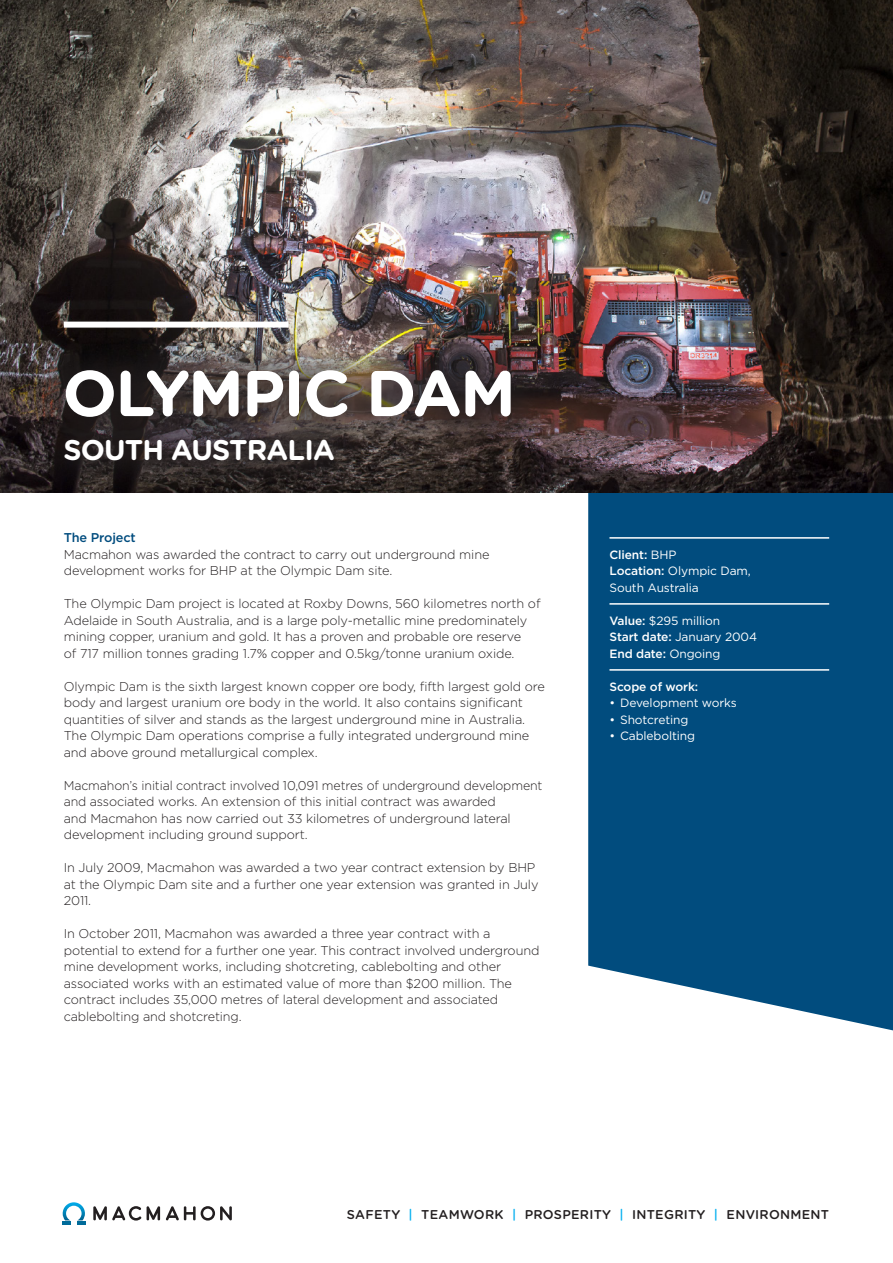
<style>
.page{position:relative;width:893px;height:1263px;background:#fff}
.page>*{position:absolute;margin:0;border:0;box-sizing:border-box;transform-origin:0 0}
.t1{font:700 64.5px "Gotham Rounded";letter-spacing:-.03em;color:#fff}
.t2{font:700 28.5px "Gotham Rounded";letter-spacing:-.03em;color:#fff}
.t3{font:300 12.75px/16.5px "Gotham";letter-spacing:-.01em;color:#231f20}
.t4{font:500 12.75px "Gotham Rounded";letter-spacing:.02em;color:#231f20}
.t5{font:500 12.75px "Gotham";letter-spacing:-.01em;color:#014c7e}
.t6{font:12px/16.5px "Gotham";letter-spacing:-.01em;color:#fff}
.t7{font:500 12px "Gotham";letter-spacing:-.01em;color:#fff}
.s1{font-weight:500}
.s2{color:#00aeef}
</style>
<div class="page">
<svg style="left:588px;top:493px;width:305px;height:538px;background:#115786"></svg>
<img style="left:0;top:0;width:893px;height:493px">
<div style="left:64px;top:322px;width:225px;height:6px;background:#fff"></div>
<svg style="left:93px;top:1206px;width:48px;height:14px"></svg>
<svg style="left:147px;top:1206px;width:13px;height:14px"></svg>
<svg style="left:166px;top:1206px;width:66px;height:14px"></svg>
<svg style="left:62px;top:1202px;width:23px;height:22px"></svg>
<hr style="left:609px;top:537px;width:220px;height:2px;background:#fff">
<hr style="left:609px;top:603px;width:220px;height:2px;background:#fff">
<hr style="left:609px;top:669px;width:220px;height:2px;background:#fff">
<div style="left:29px;top:334px;width:519px;height:162px;background:#231f20;opacity:.75"></div>
<h1 class="t1" style="left:62px;top:346px;width:455px">OLYMPIC DAM</h1>
<h2 class="t2" style="left:64px;top:429px;width:273px">SOUTH AUSTRALIA</h2>
<p class="t5" style="left:64px;top:529px;width:74px">The Project</p>
<p class="t3" style="left:64px;top:545px;width:427px">Macmahon was awarded the contract to carry out underground mine development works for BHP at the Olympic Dam site.</p>
<p class="t3" style="left:64px;top:595px;width:478px">The Olympic Dam project is located at Roxby Downs, 560 kilometres north of Adelaide in South Australia, and is a large poly-metallic mine predominately mining copper, uranium and gold. It has a proven and probable ore reserve<br>of 717 million tonnes grading 1.7% copper and 0.5kg/tonne uranium oxide.</p>
<p class="t3" style="left:64px;top:677px;width:483px">Olympic Dam is the sixth largest known copper ore body, fifth largest gold ore body and largest uranium ore body in the world. It also contains significant quantities of silver and stands as the largest underground mine in Australia.<br>The Olympic Dam operations comprise a fully integrated underground mine and above ground metallurgical complex.</p>
<p class="t3" style="left:64px;top:776px;width:480px">Macmahon’s initial contract involved 10,091 metres of underground development and associated works. An extension of this initial contract was awarded<br>and Macmahon has now carried out 33 kilometres of underground lateral development including ground support.</p>
<p class="t3" style="left:64px;top:859px;width:476px">In July 2009, Macmahon was awarded a two year contract extension by BHP at the Olympic Dam site and a further one year extension was granted in July<br>2011.</p>
<p class="t3" style="left:64px;top:925px;width:477px">In October 2011, Macmahon was awarded a three year contract with a potential to extend for a further one year. This contract involved underground mine development works, including shotcreting, cablebolting and other associated works with an estimated value of more than $200 million. The contract includes 35,000 metres of lateral development and associated cablebolting and shotcreting.</p>
<p class="t6" style="left:609px;top:546px;width:143px"><span class="s1">Client:</span> BHP<br><span class="s1">Location:</span> Olympic Dam,<br>South Australia</p>
<p class="t6" style="left:609px;top:612px;width:149px"><span class="s1">Value:</span> $295 million<br><span class="s1">Start date:</span> January 2004<br><span class="s1">End date:</span> Ongoing</p>
<p class="t7" style="left:609px;top:678px;width:90px">Scope of work:</p>
<p class="t6" style="left:609px;top:694px;width:129px">• Development works</p>
<p class="t6" style="left:609px;top:711px;width:80px">• Shotcreting</p>
<p class="t6" style="left:609px;top:727px;width:87px">• Cablebolting</p>
<p class="t4" style="left:347px;top:1205px;width:484px">SAFETY <span class="s2">|</span> TEAMWORK <span class="s2">|</span> PROSPERITY <span class="s2">|</span> INTEGRITY <span class="s2">|</span> ENVIRONMENT</p>
</div>
